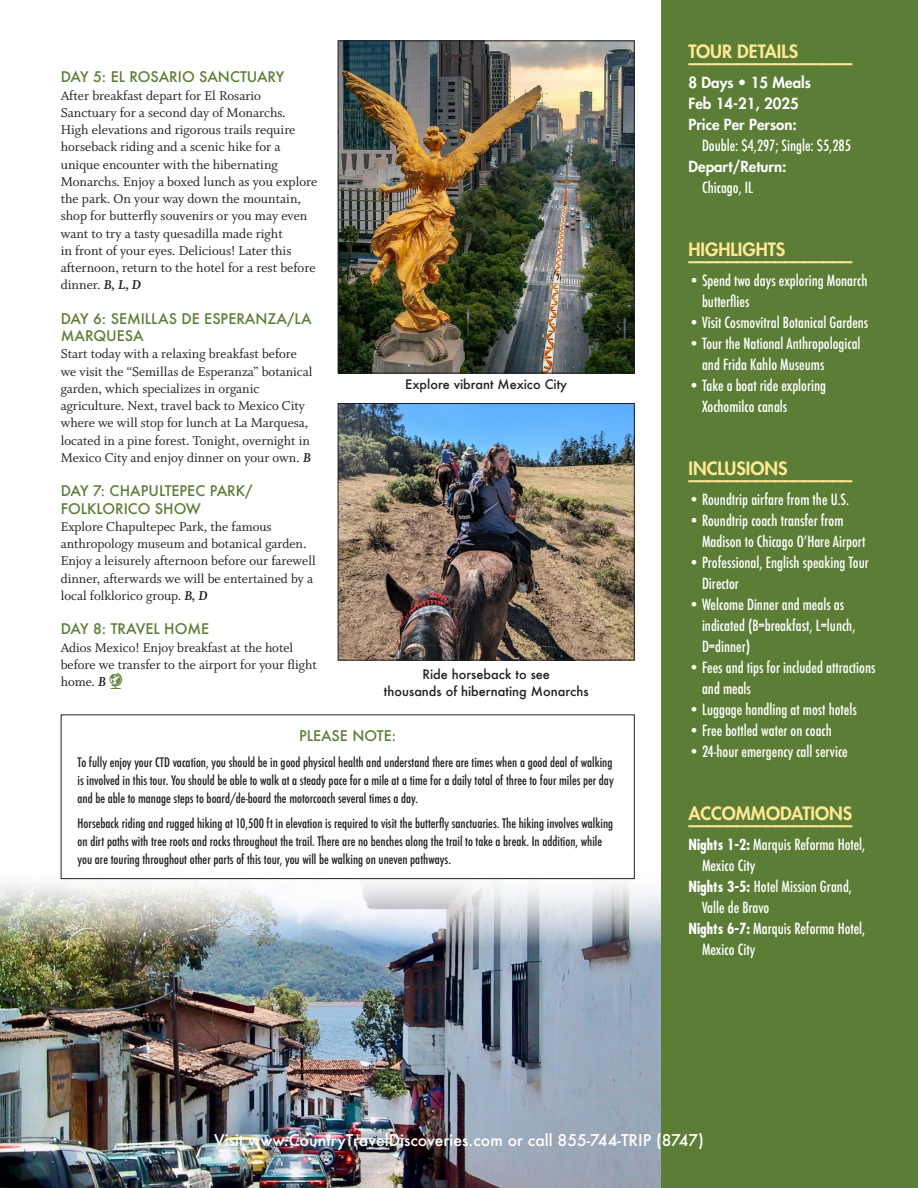
<style>
.page{position:relative;width:918px;height:1188px;background:#fff}
.page>*{position:absolute;margin:0;border:0;box-sizing:border-box;transform-origin:0 0}
.Normal__Web{font:500 19.5px "Futura";color:#ffe894}
.Normal__Web-2{font:800 18px "Futura LT Pro";color:#ffe894}
.t1{font:500 15.75px "Futura";color:#fff}
.Normal__Web-3{font:500 condensed 15px/21px "Futura";color:#fff}
.Normal__Web-4{font:800 15px "Futura LT Pro";color:#fff}
.Normal__Web-5{font:14.25px/17.2px "Whitman";color:#231f20}
.Normal__Web-6{font:500 14.25px/17.2px "Futura";color:#5b7d35}
.t2{font:500 condensed 12.75px/18px "Futura";color:#231f20;text-align:justify}
.Normal__Web-7{font:500 12.75px "Futura";color:#231f20}
.s1{font-weight:700;font-style:italic}
.s2{font-family:"Futura LT Pro";font-weight:700}
</style>
<div class="page">
<img style="left:0;top:866px;width:662px;height:322px">
<div style="left:662px;top:0;width:256px;height:1188px;background:#5b7d35"></div>
<img style="left:340px;top:405px;width:293px;height:253px">
<div style="left:338px;top:403px;width:297px;height:257px;border:1px solid #231f20"></div>
<img style="left:340px;top:42px;width:293px;height:330px">
<div style="left:338px;top:40px;width:297px;height:334px;border:1px solid #231f20"></div>
<div style="left:61px;top:715px;width:574px;height:164px;border:1px solid #231f20"></div>
<p class="Normal__Web-6" style="left:61px;top:68px;width:225px">DAY 5: EL ROSARIO SANCTUARY</p>
<p class="Normal__Web-5" style="left:61px;top:87px;width:258px">After breakfast depart for El Rosario Sanctuary for a second day of Monarchs.<br>High elevations and rigorous trails require horseback riding and a scenic hike for a unique encounter with the hibernating Monarchs. Enjoy a boxed lunch as you explore the park. On your way down the mountain, shop for butterfly souvenirs or you may even want to try a tasty quesadilla made right<br>in front of your eyes. Delicious! Later this afternoon, return to the hotel for a rest before dinner. <span class="s1">B, L, D</span></p>
<p class="Normal__Web-6" style="left:61px;top:310px;width:253px">DAY 6: SEMILLAS DE ESPERANZA/LA<br>MARQUESA</p>
<p class="Normal__Web-5" style="left:61px;top:346px;width:253px">Start today with a relaxing breakfast before we visit the “Semillas de Esperanza” botanical garden, which specializes in organic agriculture. Next, travel back to Mexico City where we will stop for lunch at La Marquesa, located in a pine forest. Tonight, overnight in Mexico City and enjoy dinner on your own. <span class="s1">B</span></p>
<p class="Normal__Web-6" style="left:61px;top:482px;width:193px">DAY 7: CHAPULTEPEC PARK/<br>FOLKLORICO SHOW</p>
<p class="Normal__Web-5" style="left:61px;top:518px;width:256px">Explore Chapultepec Park, the famous anthropology museum and botanical garden.<br>Enjoy a leisurely afternoon before our farewell dinner, afterwards we will be entertained by a local folklorico group. <span class="s1">B, D</span></p>
<p class="Normal__Web-6" style="left:61px;top:620px;width:150px">DAY 8: TRAVEL HOME</p>
<p class="Normal__Web-5" style="left:61px;top:639px;width:257px">Adios Mexico! Enjoy breakfast at the hotel before we transfer to the airport for your flight home. <span class="s1">B</span></p>
<p class="Normal__Web-7" style="left:405px;top:376px;width:164px">Explore vibrant Mexico City</p>
<p class="Normal__Web-7" style="left:422px;top:666px;width:129px">Ride horseback to see</p>
<p class="Normal__Web-7" style="left:384px;top:682px;width:206px">thousands of hibernating Monarchs</p>
<p class="Normal__Web-6" style="left:299px;top:727px;width:99px">PLEASE NOTE:</p>
<p class="t2" style="left:78px;top:753px;width:538px">To fully enjoy your CTD vacation, you should be in good physical health and understand there are times when a good deal of walking is involved in this tour. You should be able to walk at a steady pace for a mile at a time for a daily total of three to four miles per day and be able to manage steps to board/de-board the motorcoach several times a day.</p>
<p class="t2" style="left:78px;top:815px;width:537px;text-align:left">Horseback riding and rugged hiking at 10,500 ft in elevation is required to visit the butterfly sanctuaries. The hiking involves walking on dirt paths with tree roots and rocks throughout the trail. There are no benches along the trail to take a break. In addition, while you are touring throughout other parts of this tour, you will be walking on uneven pathways.</p>
<p class="Normal__Web-2" style="left:688px;top:38px;width:111px">TOUR DETAILS</p>
<p class="Normal__Web-4" style="left:688px;top:71px;width:124px">8 Days • 15 Meals</p>
<p class="Normal__Web-4" style="left:688px;top:92px;width:112px">Feb 14-21, 2025</p>
<p class="Normal__Web-4" style="left:688px;top:113px;width:110px">Price Per Person:</p>
<p class="Normal__Web-3" style="left:702px;top:135px;width:151px">Double: $4,297; Single: $5,285</p>
<p class="Normal__Web-4" style="left:688px;top:155px;width:100px">Depart/Return:</p>
<p class="Normal__Web-3" style="left:702px;top:177px;width:53px">Chicago, IL</p>
<p class="Normal__Web" style="left:688px;top:42px;width:165px">_________________</p>
<p class="Normal__Web-2" style="left:688px;top:236px;width:98px">HIGHLIGHTS</p>
<p class="Normal__Web-3" style="left:702px;top:270px;width:167px;text-indent:-14px">•Spend two days exploring Monarch butterflies</p>
<p class="Normal__Web-3" style="left:688px;top:312px;width:181px">•Visit Cosmovitral Botanical Gardens</p>
<p class="Normal__Web-3" style="left:702px;top:333px;width:160px;text-indent:-14px">•Tour the National Anthropological and Frida Kahlo Museums</p>
<p class="Normal__Web-3" style="left:702px;top:375px;width:126px;text-indent:-14px">•Take a boat ride exploring<br>Xochomilco canals</p>
<p class="Normal__Web" style="left:688px;top:240px;width:165px">_________________</p>
<p class="Normal__Web-2" style="left:688px;top:455px;width:101px">INCLUSIONS</p>
<p class="Normal__Web" style="left:688px;top:459px;width:165px">_________________</p>
<p class="Normal__Web-3" style="left:688px;top:489px;width:162px">•Roundtrip airfare from the U.S.</p>
<p class="Normal__Web-3" style="left:702px;top:510px;width:165px;text-indent:-14px">•Roundtrip coach transfer from<br>Madison to Chicago O’Hare Airport</p>
<p class="Normal__Web-3" style="left:702px;top:552px;width:168px;text-indent:-14px">•Professional, English speaking Tour<br>Director</p>
<p class="Normal__Web-3" style="left:702px;top:594px;width:155px;text-indent:-14px">•Welcome Dinner and meals as indicated (B=breakfast, L=lunch,<br>D=dinner)</p>
<p class="Normal__Web-3" style="left:702px;top:657px;width:175px;text-indent:-14px">•Fees and tips for included attractions and meals</p>
<p class="Normal__Web-3" style="left:688px;top:699px;width:170px">•Luggage handling at most hotels</p>
<p class="Normal__Web-3" style="left:688px;top:720px;width:145px">•Free bottled water on coach</p>
<p class="Normal__Web-3" style="left:688px;top:741px;width:161px">•24-hour emergency call service</p>
<p class="Normal__Web-2" style="left:688px;top:800px;width:165px">ACCOMMODATIONS</p>
<p class="Normal__Web" style="left:688px;top:804px;width:165px">_________________</p>
<p class="Normal__Web-3" style="left:702px;top:834px;width:165px;text-indent:-14px"><span class="s2">Nights 1-2:</span> Marquis Reforma Hotel,<br>Mexico City</p>
<p class="Normal__Web-3" style="left:702px;top:876px;width:152px;text-indent:-14px"><span class="s2">Nights 3-5:</span> Hotel Mission Grand,<br>Valle de Bravo</p>
<p class="Normal__Web-3" style="left:702px;top:918px;width:165px;text-indent:-14px"><span class="s2">Nights 6-7:</span> Marquis Reforma Hotel,<br>Mexico City</p>
<p class="t1" style="left:214px;top:1129px;width:491px">Visit www.CountryTravelDiscoveries.com or call 855-744-TRIP (8747)</p>
</div>
